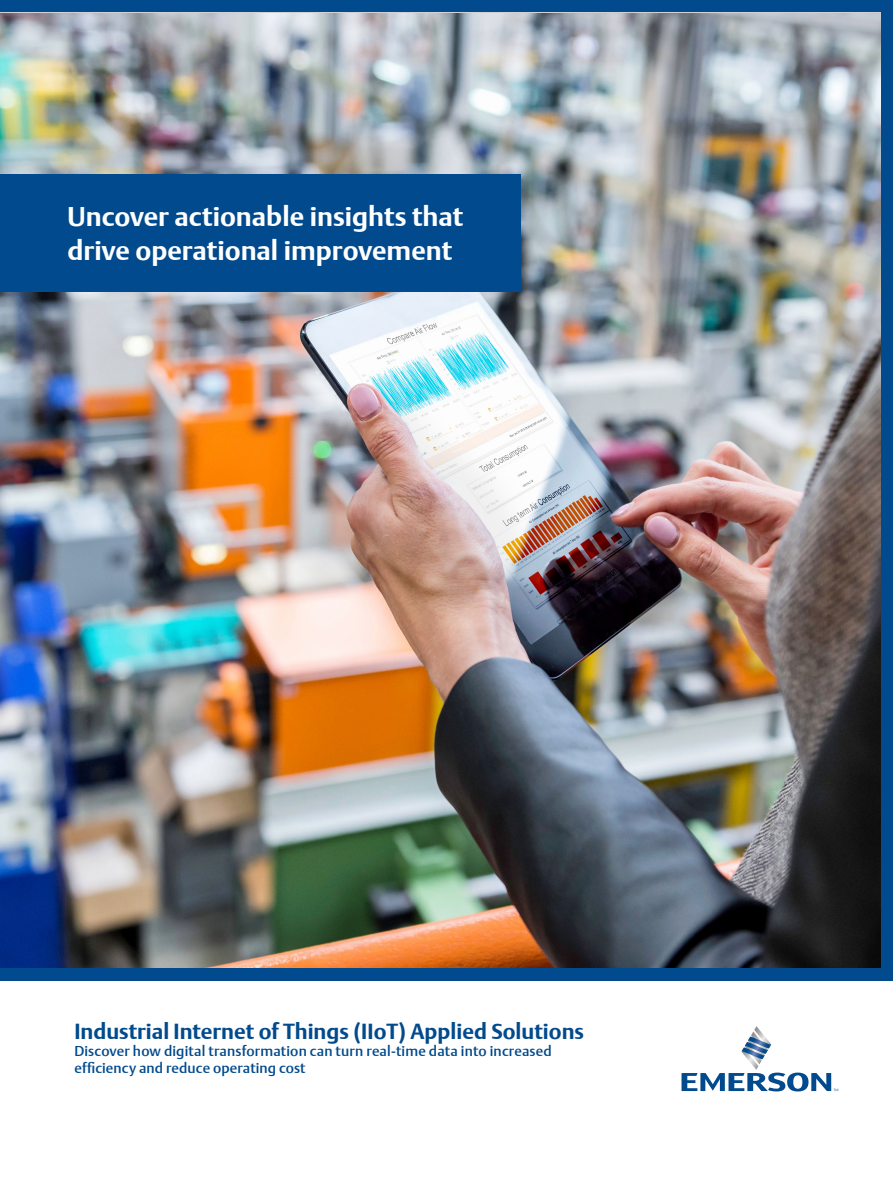
<style>
.page{position:relative;width:893px;height:1191px;background:#fff}
.page>*{position:absolute;margin:0;border:0;box-sizing:border-box;transform-origin:0 0}
.t1{font:700 27px/33.8px "DTL Argo T";color:#fff}
.SUBHEAD{font:700 21.75px "DTL Argo T";color:#004a8d}
.t2{font:500 14.25px/17.2px "DTL Argo T";letter-spacing:.01em;color:#004a8d}
</style>
<div class="page">
<div style="left:0;top:0;width:893px;height:980px;background:#004a8d"></div>
<img style="left:0;top:13px;width:881px;height:954px">
<div style="left:0;top:174px;width:521px;height:117px;background:#004a8d"></div>
<svg style="left:681px;top:1026px;width:157px;height:65px"></svg>
<p class="t1" style="left:68px;top:199px;width:397px">Uncover actionable insights that drive operational improvement</p>
<p class="SUBHEAD" style="left:74px;top:1018px;width:511px">Industrial Internet of Things (IIoT) Applied Solutions</p>
<p class="t2" style="left:74px;top:1042px;width:479px">Discover how digital transformation can turn real-time data into increased efficiency and reduce operating cost</p>
</div>
